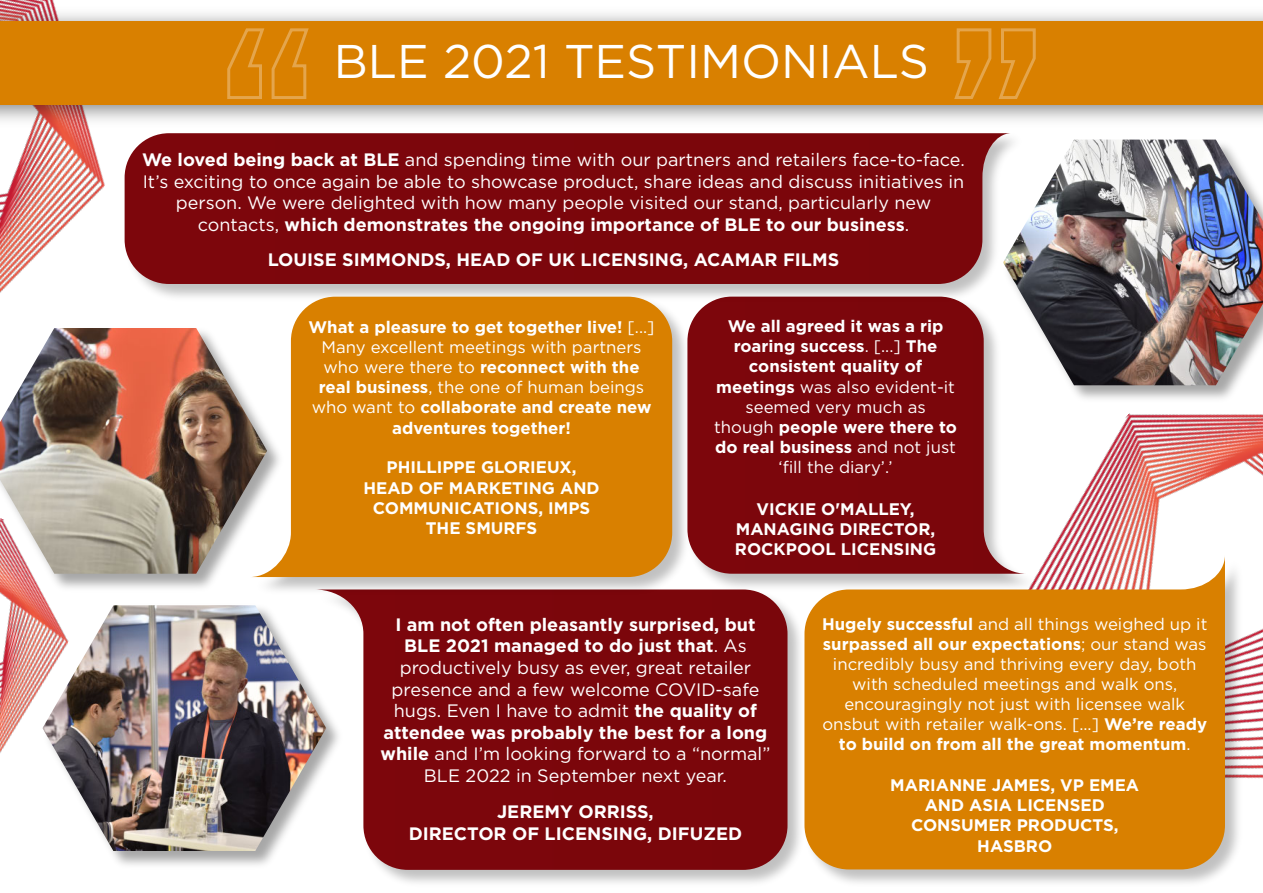
<style>
.page{position:relative;width:1263px;height:893px;background:#fff}
.page>*{position:absolute;margin:0;border:0;box-sizing:border-box;transform-origin:0 0}
.t1{font:47.25px "Gotham";color:#fff}
.t2{font:18px/21.6px "Gotham";color:#fff;text-align:center}
.t3{font:700 18px/21.6px "Gotham";color:#fff;text-align:center}
.t4{font:700 16.8px/20.1px "Gotham";color:#fff;text-align:center}
.t5{font:16.8px/20.1px "Gotham";color:#fff;text-align:center}
.s1{font-weight:700}
.s2{font-weight:400}
</style>
<div class="page">
<img style="left:1051px;top:413px;width:212px;height:366px">
<div style="left:694px;top:305px;width:307px;height:269px;background:#7c060c"></div>
<img style="left:800px;top:550px;width:446px;height:333px">
<svg style="left:804px;top:555px;width:421px;height:314px;background:#d78312"></svg>
<img style="left:173px;top:284px;width:806px;height:21px">
<div style="left:173px;top:134px;width:833px;height:150px;background:#7b060c"></div>
<img style="left:384px;top:585px;width:425px;height:298px">
<div style="left:335px;top:589px;width:452px;height:281px;background:#7b060b"></div>
<img style="left:245px;top:292px;width:449px;height:306px">
<div style="left:250px;top:297px;width:422px;height:280px;background:#d98000"></div>
<img style="left:998px;top:135px;width:238px;height:272px">
<img style="left:1003px;top:140px;width:260px;height:245px">
<img style="left:111px;top:601px;width:237px;height:269px">
<img style="left:83px;top:605px;width:243px;height:246px">
<img style="left:0;top:134px;width:173px;height:163px">
<img style="left:0;top:595px;width:96px;height:207px">
<img style="left:0;top:0;width:1263px;height:134px">
<div style="left:0;top:21px;width:1263px;height:83px;background:#d98000"></div>
<svg style="left:227px;top:28px;width:82px;height:71px"></svg>
<svg style="left:954px;top:28px;width:82px;height:71px"></svg>
<img style="left:0;top:324px;width:289px;height:271px">
<img style="left:0;top:328px;width:267px;height:246px">
<h1 class="t1" style="left:334px;top:31px;width:597px">BLE 2021 TESTIMONIALS</h1>
<p class="t2" style="left:142px;top:148px;width:824px"><span class="s1">We loved being back at BLE</span> and spending time with our partners and retailers face-to-face.<br>It’s exciting to once again be able to showcase product, share ideas and discuss initiatives in person. We were delighted with how many people visited our stand, particularly new contacts, <span class="s1">which demonstrates the ongoing importance of BLE to our business</span>.</p>
<p class="t3" style="left:268px;top:249px;width:573px">LOUISE SIMMONDS, HEAD OF UK LICENSING, ACAMAR FILMS</p>
<p class="t4" style="left:308px;top:317px;width:348px">What a pleasure to get together live! <span class="s2">[...] Many excellent meetings with partners who were there to</span> reconnect with the real business<span class="s2">, the one of human beings who want to</span> collaborate and create new adventures together!</p>
<p class="t4" style="left:363px;top:457px;width:238px">PHILLIPPE GLORIEUX,<br>HEAD OF MARKETING AND<br>COMMUNICATIONS, IMPS<br>THE SMURFS</p>
<p class="t4" style="left:714px;top:316px;width:244px">We all agreed it was a rip roaring success<span class="s2">. [...]</span> The consistent quality of meetings <span class="s2">was also evident-it seemed very much as though</span> people were there to do real business <span class="s2">and not just ‘fill the diary’.’</span></p>
<p class="t4" style="left:735px;top:498px;width:203px">VICKIE O'MALLEY,<br>MANAGING DIRECTOR,<br>ROCKPOOL LICENSING</p>
<p class="t2" style="left:381px;top:613px;width:391px"><span class="s1">I am not often pleasantly surprised, but BLE 2021 managed to do just that</span>. As productively busy as ever, great retailer presence and a few welcome COVID-safe hugs. Even I have to admit <span class="s1">the quality of attendee was probably the best for a long while</span> and I’m looking forward to a “normal” BLE 2022 in September next year.</p>
<p class="t3" style="left:409px;top:801px;width:335px">JEREMY ORRISS,<br>DIRECTOR OF LICENSING, DIFUZED</p>
<p class="t5" style="left:822px;top:613px;width:387px"><span class="s1">Hugely successful</span> and all things weighed up it <span class="s1">surpassed all our expectations</span>; our stand was incredibly busy and thriving every day, both with scheduled meetings and walk ons, encouragingly not just with licensee walk onsbut with retailer walk-ons. [...] <span class="s1">We’re ready to build on from all the great momentum</span>.</p>
<p class="t4" style="left:890px;top:775px;width:250px">MARIANNE JAMES, VP EMEA<br>AND ASIA LICENSED<br>CONSUMER PRODUCTS,<br>HASBRO</p>
</div>
